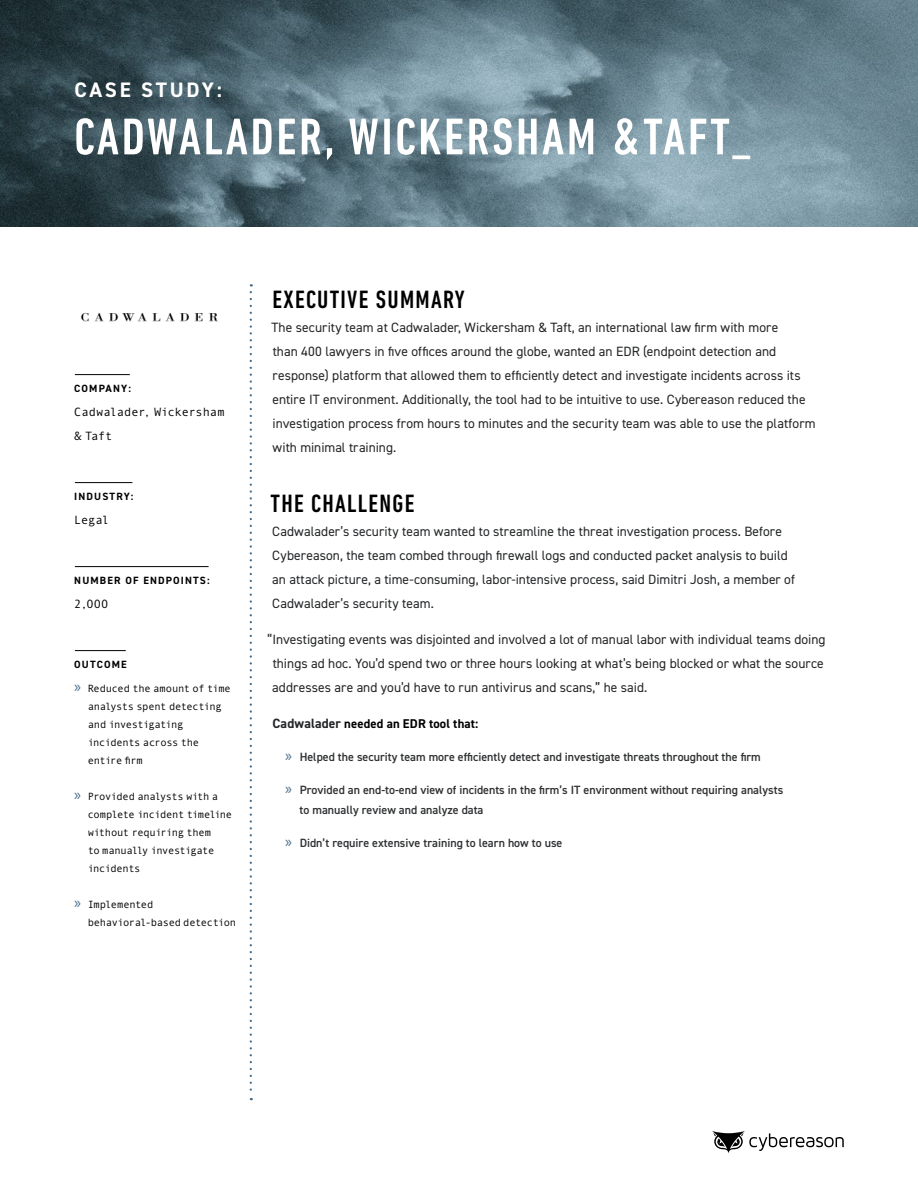
<style>
.page{position:relative;width:918px;height:1188px;background:#fff}
.page>*{position:absolute;margin:0;border:0;box-sizing:border-box;transform-origin:0 0}
.t1{font:500 condensed 52.5px "DIN Next LT Pro";letter-spacing:.05em;color:#fff}
.t2{font:500 condensed 25.5px "DIN Next LT Pro";letter-spacing:.05em;color:#000}
.t3{font:700 21px "DIN2014";letter-spacing:.13em;color:#fff}
.t4{font:13.5px/24px "DIN2014";color:#232527}
.t5{font:700 12.75px "DIN2014";letter-spacing:.01em;color:#000}
.t6{font:600 12px/19.5px "DIN2014";color:#2f3133}
.t7{font:12px/24px "Andale Mono MT Std";letter-spacing:-.01em;color:#000}
.t8{font:10.5px/18px "Andale Mono MT Std";letter-spacing:-.045em;color:#000}
.t9{font:700 10.5px "DIN2014";letter-spacing:.11em;color:#000}
.s1{font-weight:800;font-size:39px}
.s2{font-family:"Myriad Pro";font-size:16.5px;color:#456b8a}
.s3{font-size:13.5px;color:#232527}
.s4{font-family:"Myriad Pro";font-weight:400;font-size:16.5px;color:#456b8a}
</style>
<div class="page">
<svg style="left:712px;top:1131px;width:132px;height:22px"></svg>
<svg style="left:250px;top:284px;width:2px;height:816px"></svg>
<img style="left:0;top:0;width:918px;height:227px">
<hr style="left:75px;top:374px;width:55px;height:1px;background:#000">
<hr style="left:75px;top:482px;width:57px;height:1px;background:#000">
<hr style="left:75px;top:566px;width:134px;height:1px;background:#000">
<hr style="left:75px;top:650px;width:51px;height:1px;background:#000">
<img style="left:80px;top:312px;width:138px;height:10px">
<h3 class="t3" style="left:74px;top:76px;width:149px">CASE STUDY:</h3>
<h1 class="t1" style="left:74px;top:107px;width:678px">CADWALADER, WICKERSHAM &amp;TAFT<span class="s1">_</span></h1>
<p class="t9" style="left:74px;top:382px;width:58px">COMPANY:</p>
<p class="t7" style="left:74px;top:400px;width:152px">Cadwalader, Wickersham &amp; Taft</p>
<p class="t9" style="left:74px;top:490px;width:61px">INDUSTRY:</p>
<p class="t7" style="left:74px;top:508px;width:36px">Legal</p>
<p class="t9" style="left:74px;top:574px;width:137px">NUMBER OF ENDPOINTS:</p>
<p class="t7" style="left:74px;top:592px;width:36px">2,000</p>
<p class="t9" style="left:74px;top:658px;width:54px">OUTCOME</p>
<p class="t8" style="left:88px;top:680px;width:145px;text-indent:-14px"><span class="s2">»</span> Reduced the amount of time analysts spent detecting and investigating incidents across the entire firm</p>
<p class="t8" style="left:88px;top:788px;width:146px;text-indent:-14px"><span class="s2">»</span> Provided analysts with a complete incident timeline without requiring them<br>to manually investigate incidents</p>
<p class="t8" style="left:88px;top:896px;width:150px;text-indent:-14px"><span class="s2">»</span> Implemented behavioral-based detection</p>
<h2 class="t2" style="left:273px;top:285px;width:194px">EXECUTIVE SUMMARY</h2>
<p class="t4" style="left:271px;top:315px;width:546px">The security team at Cadwalader, Wickersham &amp; Taft, an international law firm with more<br>than 400 lawyers in five offices around the globe, wanted an EDR (endpoint detection and response) platform that allowed them to efficiently detect and investigate incidents across its entire IT environment. Additionally, the tool had to be intuitive to use. Cybereason reduced the investigation process from hours to minutes and the security team was able to use the platform with minimal training.</p>
<h2 class="t2" style="left:271px;top:489px;width:145px">THE CHALLENGE</h2>
<p class="t4" style="left:272px;top:519px;width:524px">Cadwalader’s security team wanted to streamline the threat investigation process. Before Cybereason, the team combed through firewall logs and conducted packet analysis to build an attack picture, a time-consuming, labor-intensive process, said Dimitri Josh, a member of Cadwalader’s security team.</p>
<p class="t4" style="left:272px;top:627px;width:555px;text-indent:-5px">“Investigating events was disjointed and involved a lot of manual labor with individual teams doing things ad hoc. You’d spend two or three hours looking at what’s being blocked or what the source addresses are and you’d have to run antivirus and scans,” he said.</p>
<p class="t5" style="left:272px;top:715px;width:208px"><span class="s3">Cadwalader</span> needed an EDR tool that:</p>
<p class="t6" style="left:285px;top:747px;width:477px"><span class="s4">»</span> Helped the security team more efficiently detect and investigate threats throughout the firm</p>
<p class="t6" style="left:300px;top:780px;width:485px;text-indent:-14px"><span class="s4">»</span> Provided an end-to-end view of incidents in the firm’s IT environment without requiring analysts to manually review and analyze data</p>
<p class="t6" style="left:285px;top:833px;width:279px"><span class="s4">»</span> Didn’t require extensive training to learn how to use</p>
</div>
